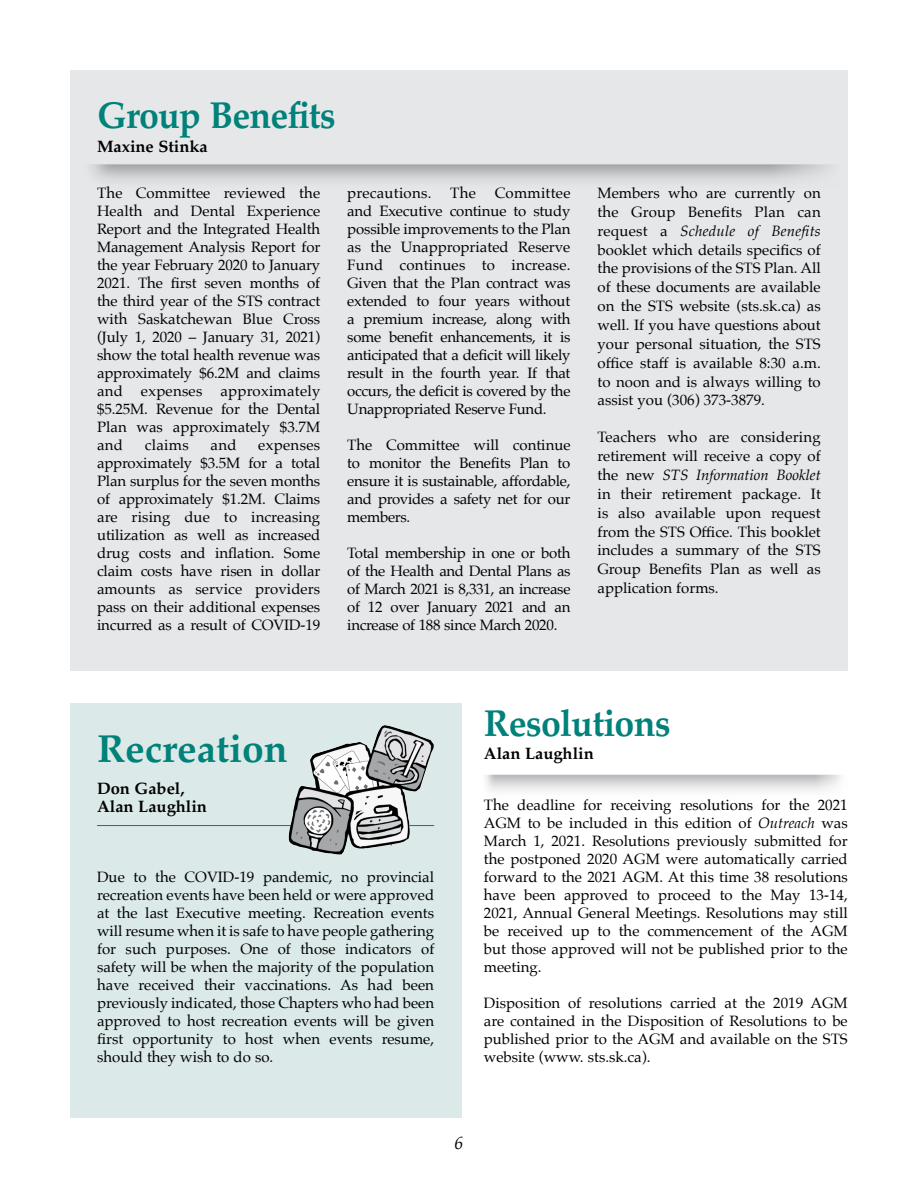
<style>
.page{position:relative;width:918px;height:1188px;background:#fff}
.page>*{position:absolute;margin:0;border:0;box-sizing:border-box;transform-origin:0 0}
.t1{font:700 39px "Palatino";color:#008179}
.t2{font:700 37.5px "Palatino";letter-spacing:-.02em;color:#008179;scale:.95 1}
.t3{font:italic 18px "Palatino";color:#000}
.t4{font:700 16.5px/18px "Palatino";color:#000}
.t5{font:15px/18px "Palatino";color:#000;text-align:justify}
.s1{font-style:italic}
</style>
<div class="page">
<div style="left:70px;top:703px;width:391px;height:415px;background:#dbe9e8"></div>
<hr style="left:97px;top:825px;width:337px;height:1px;background:#008179">
<img style="left:289px;top:726px;width:142px;height:128px">
<div style="left:70px;top:70px;width:778px;height:601px;background:#e6e7e8"></div>
<h2 class="t2" style="left:97px;top:83px;width:253px">Group Benefits</h2>
<p class="t4" style="left:97px;top:137px;width:112px">Maxine Stinka</p>
<p class="t5" style="left:97px;top:184px;width:225px">The Committee reviewed the Health and Dental Experience Report and the Integrated Health Management Analysis Report for the year February 2020 to January 2021. The first seven months of the third year of the STS contract with Saskatchewan Blue Cross (July 1, 2020 – January 31, 2021) show the total health revenue was approximately $6.2M and claims and expenses approximately $5.25M. Revenue for the Dental Plan was approximately $3.7M and</p>
<p class="t5" style="left:145px;top:436px;width:46px">claims</p>
<p class="t5" style="left:211px;top:436px;width:28px">and</p>
<p class="t5" style="left:97px;top:436px;width:225px;text-indent:161px">expenses approximately $3.5M for a total Plan surplus for the seven months of approximately $1.2M. Claims are rising due to increasing utilization as well as increased drug costs and inflation. Some claim costs have risen in dollar amounts as service providers pass on their additional expenses incurred as a result of COVID-19</p>
<p class="t5" style="left:347px;top:184px;width:86px">precautions.</p>
<p class="t5" style="left:450px;top:184px;width:27px">The</p>
<p class="t5" style="left:347px;top:184px;width:225px;text-indent:147px">Committee and Executive continue to study possible improvements to the Plan as the Unappropriated Reserve Fund continues to increase.<br>Given that the Plan contract was extended to four years without a premium increase, along with some benefit enhancements, it is anticipated that a deficit will likely result in the fourth year. If that occurs, the deficit is covered by the Unappropriated Reserve Fund.</p>
<p class="t5" style="left:347px;top:436px;width:225px">The Committee will continue to monitor the Benefits Plan to ensure it is sustainable, affordable, and provides a safety net for our members.</p>
<p class="t5" style="left:347px;top:544px;width:225px">Total membership in one or both of the Health and Dental Plans as of March 2021 is 8,331, an increase of 12 over January 2021 and an increase of 188 since March 2020.</p>
<p class="t5" style="left:598px;top:183px;width:225px;line-height:18.9px">Members who are currently on the Group Benefits Plan can request a <span class="s1">Schedule of Benefits </span>booklet which details specifics of the provisions of the STS Plan. All of these documents are available on the STS website (sts.sk.ca) as well. If you have questions about your personal situation, the STS office staff is available 8:30 a.m. to noon and is always willing to assist you (306) 373-3879.</p>
<p class="t5" style="left:598px;top:428px;width:225px;line-height:18.9px">Teachers who are considering retirement will receive a copy of the new <span class="s1">STS Information Booklet </span>in their retirement package. It is also available upon request from the STS Office. This booklet includes a summary of the STS Group Benefits Plan as well as application forms.</p>
<h1 class="t1" style="left:97px;top:716px;width:192px">Recreation</h1>
<p class="t4" style="left:97px;top:779px;width:111px">Don Gabel,<br>Alan Laughlin</p>
<p class="t5" style="left:97px;top:868px;width:339px">Due to the COVID-19 pandemic, no provincial recreation events have been held or were approved at the last Executive meeting. Recreation events will resume when it is safe to have people gathering for such purposes. One of those indicators of safety will be when the majority of the population have received their vaccinations. As had been previously indicated, those Chapters who had been approved to host recreation events will be given first opportunity to host when events resume, should they wish to do so.</p>
<h2 class="t2" style="left:484px;top:691px;width:198px">Resolutions</h2>
<p class="t4" style="left:484px;top:744px;width:111px">Alan Laughlin</p>
<p class="t5" style="left:484px;top:796px;width:365px">The deadline for receiving resolutions for the 2021<br>AGM to be included in this edition of <span class="s1">Outreach</span> was March 1, 2021. Resolutions previously submitted for the postponed 2020 AGM were automatically carried forward to the 2021 AGM. At this time 38 resolutions have been approved to proceed to the May 13-14, 2021, Annual General Meetings. Resolutions may still be received up to the commencement of the AGM but those approved will not be published prior to the meeting.</p>
<p class="t5" style="left:484px;top:994px;width:365px">Disposition of resolutions carried at the 2019 AGM are contained in the Disposition of Resolutions to be published prior to the AGM and available on the STS website (www. sts.sk.ca).</p>
<p class="t3" style="left:454px;top:1128px;width:10px">6</p>
</div>
